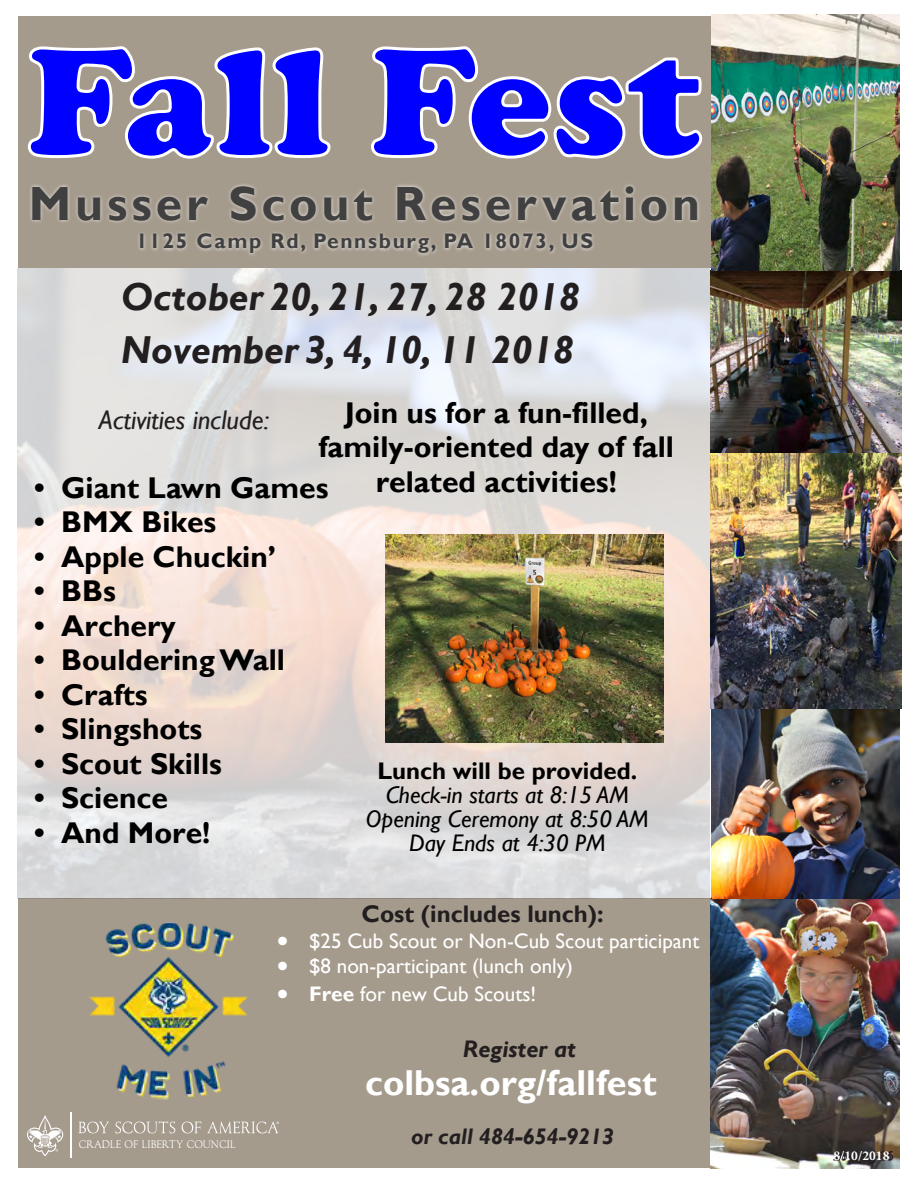
<style>
.page{position:relative;width:918px;height:1188px;background:#fff}
.page>*{position:absolute;margin:0;border:0;box-sizing:border-box;transform-origin:0 0}
.t1{font:900 159px "Cooper";color:#00f}
.t2{font:700 48px "Gill Sans";letter-spacing:.08em;color:#404040}
.t3{font:italic 700 39px/53.1px "Gill Sans";color:#231f20}
.t4{font:700 36px "Gill Sans";color:#fff}
.t5{font:700 30px/34.5px "Gill Sans";color:#000;text-align:center}
.t6{font:italic 27px "Gill Sans";color:#231f20}
.t7{font:italic 24px/24px "Gill Sans";color:#000;text-align:center}
.t8{font:700 24px "Gill Sans";color:#221e1f}
.t9{font:italic 700 24px "Gill Sans";color:#231f20}
.t10{font:italic 700 22.5px "Gill Sans";color:#231f20}
.t11{font:21px "Gill Sans";color:#fff}
.t12{font:700 21px "Gill Sans";letter-spacing:.08em;color:#404040}
.t13{font:700 13.5px "Minion Pro";color:#fff}
.t14{font:9.75px "LTC Record Title";color:#fff}
.s1{font-weight:700;font-style:normal}
.s2{font-weight:700}
</style>
<div class="page">
<img style="left:711px;top:15px;width:190px;height:439px">
<div style="left:18px;top:898px;width:693px;height:270px;background:#a59b8d"></div>
<img style="left:17px;top:268px;width:693px;height:630px">
<img style="left:710px;top:454px;width:191px;height:714px">
<div style="left:18px;top:16px;width:693px;height:252px;background:#a59b8d"></div>
<svg style="left:27px;top:46px;width:304px;height:113px"></svg>
<svg style="left:371px;top:46px;width:332px;height:113px"></svg>
<div style="left:28px;top:183px;width:673px;height:74px;background:#fff;opacity:.75"></div>
<hr style="left:70px;top:1113px;width:1px;height:45px;background:#fff">
<svg style="left:79px;top:1122px;width:30px;height:11px"></svg>
<svg style="left:115px;top:1122px;width:60px;height:11px"></svg>
<svg style="left:182px;top:1122px;width:19px;height:11px"></svg>
<svg style="left:27px;top:1115px;width:36px;height:41px"></svg>
<svg style="left:207px;top:1121px;width:72px;height:12px"></svg>
<svg style="left:833px;top:1149px;width:60px;height:15px"></svg>
<img style="left:386px;top:534px;width:278px;height:208px">
<img style="left:89px;top:922px;width:159px;height:178px">
<p class="t1" style="left:27px;top:9px;width:676px">Fall Fest</p>
<p class="t2" style="left:29px;top:175px;width:673px">Musser Scout Reservation</p>
<p class="t12" style="left:136px;top:229px;width:459px">1125 Camp Rd, Pennsburg, PA 18073, US</p>
<p class="t3" style="left:121px;top:271px;width:461px">October 20, 21, 27, 28 2018<br>November 3, 4, 10, 11 2018</p>
<p class="t5" style="left:319px;top:396px;width:357px">Join us for a fun-filled, family-oriented day of fall related activities!</p>
<p class="t6" style="left:99px;top:404px;width:172px">Activities include:</p>
<p class="t5" style="left:34px;top:471px;width:296px">• Giant Lawn Games</p>
<p class="t5" style="left:34px;top:506px;width:184px">• BMX Bikes</p>
<p class="t5" style="left:34px;top:540px;width:243px">• Apple Chuckin’</p>
<p class="t5" style="left:34px;top:575px;width:83px">• BBs</p>
<p class="t5" style="left:34px;top:609px;width:143px">• Archery</p>
<p class="t5" style="left:34px;top:644px;width:252px">• Bouldering Wall</p>
<p class="t5" style="left:34px;top:678px;width:115px">• Crafts</p>
<p class="t5" style="left:34px;top:713px;width:170px">• Slingshots</p>
<p class="t5" style="left:34px;top:747px;width:189px">• Scout Skills</p>
<p class="t5" style="left:34px;top:782px;width:135px">• Science</p>
<p class="t5" style="left:34px;top:816px;width:178px">• And More!</p>
<p class="t7" style="left:366px;top:760px;width:284px"><span class="s1">Lunch will be provided.<br></span>Check-in starts at 8:15 AM<br>Opening Ceremony at 8:50 AM<br>Day Ends at 4:30 PM</p>
<p class="t14" style="left:79px;top:1138px;width:158px">CRADLE OF LIBERTY COUNCIL</p>
<p class="t8" style="left:362px;top:899px;width:244px">Cost (includes lunch):</p>
<p class="t11" style="left:277px;top:929px;width:424px">• $25 Cub Scout or Non-Cub Scout participant</p>
<p class="t11" style="left:277px;top:954px;width:297px">• $8 non-participant (lunch only)</p>
<p class="t11" style="left:277px;top:982px;width:260px">• <span class="s2">Free</span> for new Cub Scouts!</p>
<p class="t9" style="left:463px;top:1035px;width:115px">Register at</p>
<p class="t4" style="left:365px;top:1061px;width:293px">colbsa.org/fallfest</p>
<p class="t10" style="left:411px;top:1124px;width:205px">or call 484-654-9213</p>
<p class="t13" style="left:833px;top:1146px;width:58px">8/10/2018</p>
</div>
